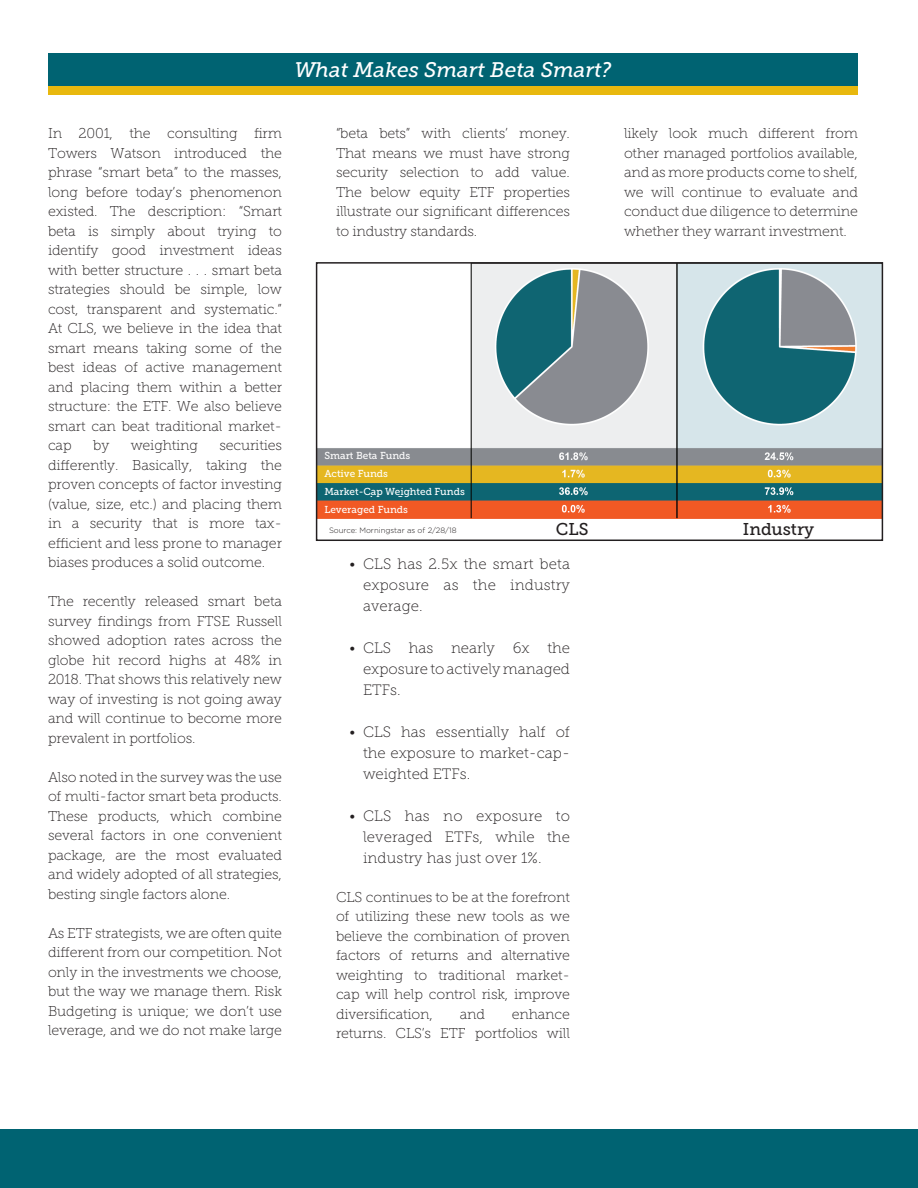
<style>
.page{position:relative;width:918px;height:1188px;background:#fff}
.page>*{position:absolute;margin:0;border:0;box-sizing:border-box;transform-origin:0 0}
.WMR_Headline{font:italic 21px "Museo Slab 500";color:#fff}
.t1{font:16.95px "Museo Slab 500";color:#231f20}
.t2{font:15px/21px "Museo Slab 100";letter-spacing:.01em;color:#231f20;text-align:justify}
.WMR_Body_Copy{font:14.25px/19.5px "Museo Slab 100";letter-spacing:-.01em;color:#231f20;text-align:justify}
.t3{font:10.05px/17.9px "Museo Slab 500";color:#fff}
.t4{font:300 7.8px "Gotham";color:#231f20}
</style>
<div class="page">
<div style="left:0;top:1130px;width:918px;height:58px;background:#006372"></div>
<div style="left:48px;top:86px;width:810px;height:9px;background:#e8b80e"></div>
<div style="left:48px;top:53px;width:810px;height:33px;background:#006372"></div>
<img style="left:319px;top:265px;width:561px;height:253px">
<div style="left:556px;top:430px;width:35px;height:14px;background:#edeeef"></div>
<div style="left:743px;top:431px;width:67px;height:14px;background:#d6e5ea"></div>
<div style="left:317px;top:450px;width:101px;height:12px;background:#888b90"></div>
<div style="left:318px;top:469px;width:81px;height:11px;background:#e5b721"></div>
<div style="left:318px;top:484px;width:143px;height:12px;background:#0d6572"></div>
<div style="left:318px;top:502px;width:93px;height:13px;background:#f15924"></div>
<div style="left:316px;top:262px;width:567px;height:279px;border:2px solid #231f20"></div>
<p class="WMR_Headline" style="left:294px;top:58px;width:319px">What Makes Smart Beta Smart?</p>
<p class="WMR_Body_Copy" style="left:48px;top:124px;width:236px">In 2001, the consulting firm Towers Watson introduced the phrase “smart beta” to the masses, long before today’s phenomenon existed. The description: “Smart beta is simply about trying to identify good investment ideas with better structure . . . smart beta strategies should be simple, low cost, transparent and systematic.” At CLS, we believe in the idea that smart means taking some of the best ideas of active management and placing them within a better structure: the ETF. We also believe smart can beat traditional market&shy;cap</p>
<p class="WMR_Body_Copy" style="left:48px;top:436px;width:236px;text-indent:171px">securities differently. Basically, taking the proven concepts of factor investing (value, size, etc.) and placing them in a security that is more tax&shy;efficient and less prone to manager biases produces a solid outcome.</p>
<p class="WMR_Body_Copy" style="left:48px;top:592px;width:236px">The recently released smart beta survey findings from FTSE Russell showed adoption rates across the globe hit record highs at 48% in 2018. That shows this relatively new way of investing is not going away and will continue to become more prevalent in portfolios.</p>
<p class="WMR_Body_Copy" style="left:48px;top:767px;width:236px">Also noted in the survey was the use of multi-factor smart beta products.<br>These products, which combine several factors in one convenient package, are the most evaluated and widely adopted of all strategies, besting single factors alone.</p>
<p class="WMR_Body_Copy" style="left:48px;top:923px;width:236px">As ETF strategists, we are often quite different from our competition. Not only in the investments we choose, but the way we manage them. Risk Budgeting is unique; we don’t use leverage, and we do not make large</p>
<p class="WMR_Body_Copy" style="left:93px;top:436px;width:18px">by</p>
<p class="WMR_Body_Copy" style="left:131px;top:436px;width:69px">weighting</p>
<p class="WMR_Body_Copy" style="left:336px;top:124px;width:236px">“beta bets” with clients’ money.<br>That means we must have strong security selection to add value.<br>The below equity ETF properties illustrate our significant differences to industry standards.</p>
<p class="WMR_Body_Copy" style="left:624px;top:124px;width:236px">likely look much different from other managed portfolios available, and as more products come to shelf, we will continue to evaluate and conduct due diligence to determine whether they warrant investment.</p>
<p class="t3" style="left:324px;top:447px;width:142px">Smart Beta Funds<br>Active Funds<br>Market-Cap Weighted Funds<br>Leveraged Funds</p>
<p class="t4" style="left:329px;top:525px;width:129px">Source: Morningstar as of 2/28/18</p>
<p class="t1" style="left:556px;top:520px;width:34px">CLS</p>
<p class="t1" style="left:743px;top:520px;width:73px">Industry</p>
<p class="t2" style="left:363px;top:553px;width:209px;text-indent:-14px">• CLS has 2.5x the smart beta exposure as the industry average.</p>
<p class="t2" style="left:363px;top:637px;width:208px;text-indent:-14px">• CLS has nearly 6x the exposure to actively managed ETFs.</p>
<p class="t2" style="left:363px;top:721px;width:209px;text-indent:-14px">• CLS has essentially half of the exposure to market-cap&shy;weighted ETFs.</p>
<p class="t2" style="left:363px;top:805px;width:209px;text-indent:-14px">• CLS has no exposure to leveraged ETFs, while the industry has just over 1%.</p>
<p class="WMR_Body_Copy" style="left:336px;top:887px;width:236px">CLS continues to be at the forefront of utilizing these new tools as we believe the combination of proven factors of returns and alternative weighting to traditional market&shy;cap will help control risk, improve diversification,</p>
<p class="WMR_Body_Copy" style="left:336px;top:1004px;width:235px;text-align:right">enhance<br>returns. CLS’s ETF portfolios will</p>
<p class="WMR_Body_Copy" style="left:460px;top:1004px;width:27px">and</p>
</div>
